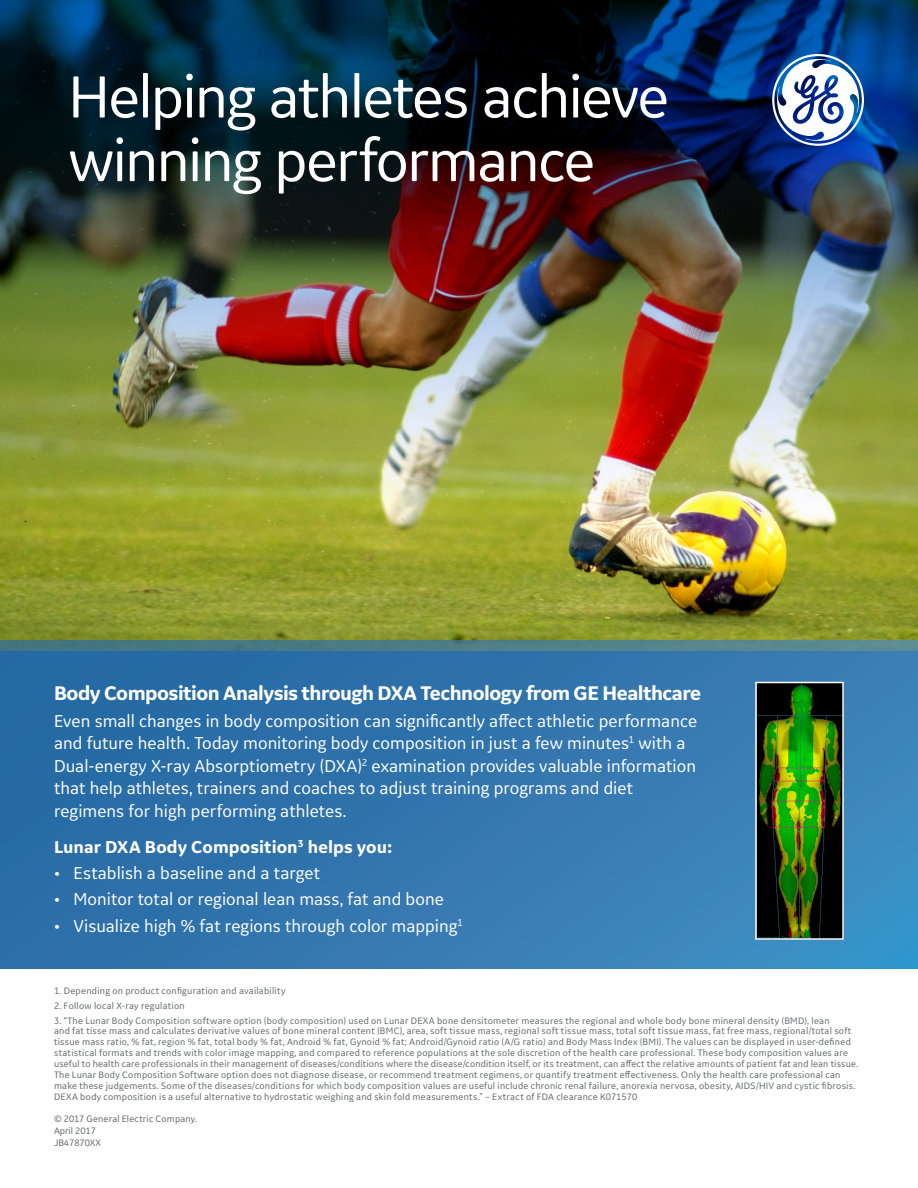
<style>
.page{position:relative;width:918px;height:1188px;background:#fff}
.page>*{position:absolute;margin:0;border:0;box-sizing:border-box;transform-origin:0 0}
.t1{font:61.95px "GE Inspira Sans";letter-spacing:-.03em;color:#fff}
.t2{font:700 20.7px "GE Inspira Sans";letter-spacing:-.025em;color:#fff}
.t3{font:18px/22.5px "GE Inspira Sans";color:#fff}
.t4{font:700 18px "GE Inspira Sans";letter-spacing:.005em;color:#fff}
.t5{font:9.75px/10.9px "GE Inspira Sans";letter-spacing:.025em;color:#63656a}
</style>
<div class="page">
<img style="left:0;top:572px;width:918px;height:68px">
<img style="left:0;top:0;width:918px;height:572px">
<svg style="left:772px;top:54px;width:92px;height:92px"></svg>
<svg style="left:0;top:640px;width:918px;height:329px;background:#3277ad"></svg>
<img style="left:758px;top:685px;width:83px;height:252px">
<div style="left:755px;top:682px;width:89px;height:258px;border:2px solid #fff"></div>
<p class="t1" style="left:68px;top:58px;width:602px">Helping athletes achieve</p>
<p class="t1" style="left:68px;top:122px;width:528px">winning performance</p>
<p class="t2" style="left:54px;top:681px;width:649px">Body Composition Analysis through DXA Technology from GE Healthcare</p>
<p class="t3" style="left:54px;top:709px;width:645px">Even small changes in body composition can significantly affect athletic performance and future health. Today monitoring body composition in just a few minutes<sup>1</sup> with a Dual-energy X-ray Absorptiometry (DXA)<sup>2</sup> examination provides valuable information that help athletes, trainers and coaches to adjust training programs and diet regimens for high performing athletes.</p>
<p class="t4" style="left:54px;top:835px;width:340px">Lunar DXA Body Composition<sup>3</sup> helps you:</p>
<p class="t3" style="left:54px;top:861px;width:268px">• Establish a baseline and a target</p>
<p class="t3" style="left:54px;top:888px;width:391px">• Monitor total or regional lean mass, fat and bone</p>
<p class="t3" style="left:54px;top:914px;width:410px">• Visualize high % fat regions through color mapping<sup>1</sup></p>
<p class="t5" style="left:54px;top:985px;width:233px">1. Depending on product configuration and availability</p>
<p class="t5" style="left:54px;top:1000px;width:132px">2. Follow local X-ray regulation</p>
<p class="t5" style="left:54px;top:1015px;width:806px">3. “The Lunar Body Composition software option (body composition) used on Lunar DEXA bone densitometer measures the regional and whole body bone mineral density (BMD), lean<br>and fat tisse mass and calculates derivative values of bone mineral content (BMC), area, soft tissue mass, regional soft tissue mass, total soft tissue mass, fat free mass, regional/total soft tissue mass ratio, % fat, region % fat, total body % fat, Android % fat, Gynoid % fat; Android/Gynoid ratio (A/G ratio) and Body Mass Index (BMI). The values can be displayed in user-defined statistical formats and trends with color image mapping, and compared to reference populations at the sole discretion of the health care professional. These body composition values are useful to health care professionals in their management of diseases/conditions where the disease/condition itself, or its treatment, can affect the relative amounts of patient fat and lean tissue.<br>The Lunar Body Composition Software option does not diagnose disease, or recommend treatment regimens, or quantify treatment effectiveness. Only the health care professional can make these judgements. Some of the diseases/conditions for which body composition values are useful include chronic renal failure, anorexia nervosa, obesity, AIDS/HIV and cystic fibrosis.<br>DEXA body composition is a useful alternative to hydrostatic weighing and skin fold measurements.” – Extract of FDA clearance K071570</p>
<p class="t5" style="left:54px;top:1113px;width:145px;line-height:12px">© 2017 General Electric Company.<br>April 2017<br>JB47870XX</p>
</div>
